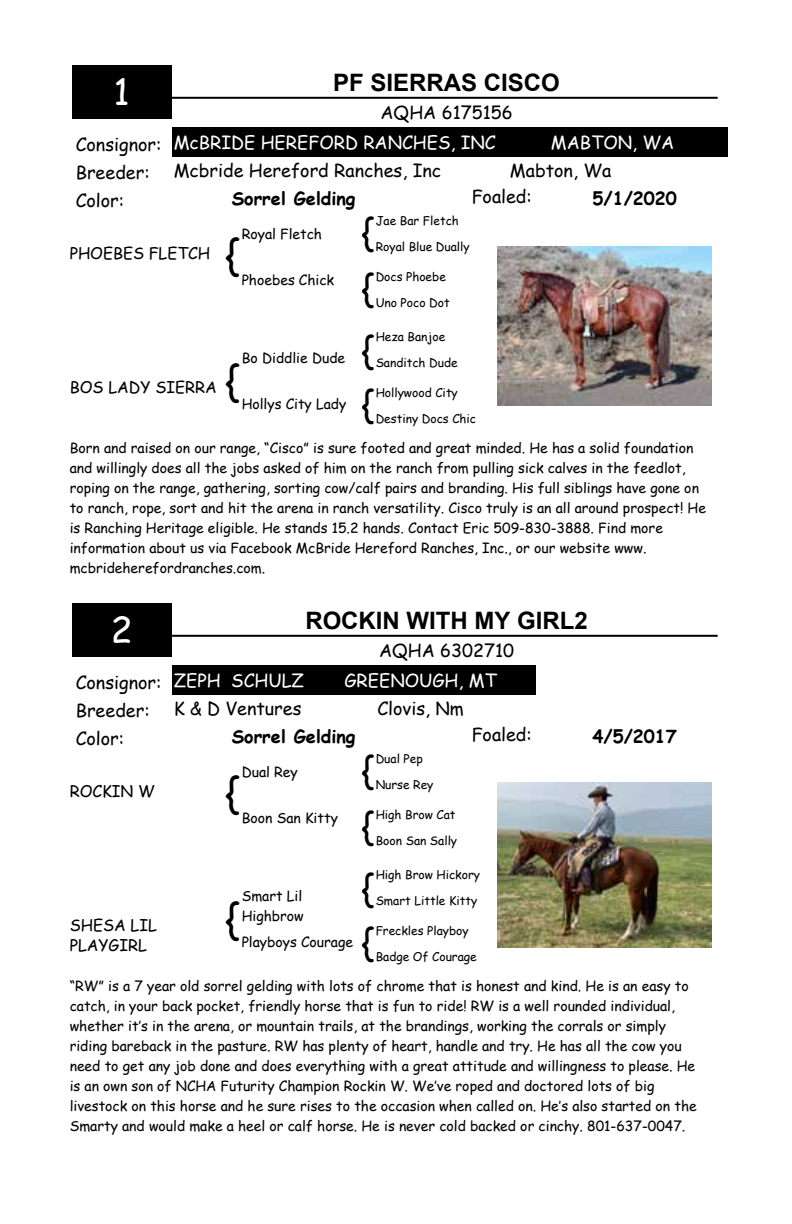
<style>
.page{position:relative;width:792px;height:1224px;background:#fff}
.page>*{position:absolute;margin:0;border:0;box-sizing:border-box;transform-origin:0 0}
.t1{font:40px "Comic Sans MS";color:#000}
.t2{font:36px/62px "Comic Sans MS";color:#000}
.t3{font:36px "Comic Sans MS";color:#fff}
.t4{font:700 24px "Arial";color:#000}
.t5{font:18px/28px "Comic Sans MS";color:#000}
.t6{font:18px "Comic Sans MS";color:#fff}
.t7{font:700 18px "Comic Sans MS";color:#000}
.t8{font:16px/20px "Comic Sans MS";color:#000}
.t9{font:14px/20px "Comic Sans MS";color:#000}
.t10{font:12px/26px "Comic Sans MS";color:#000}
</style>
<div class="page">
<div style="left:72px;top:65px;width:100px;height:54px;background:#000"></div>
<hr style="left:172px;top:97px;width:546px;height:2px;background:#000">
<img style="left:498px;top:247px;width:214px;height:158px">
<div style="left:498px;top:127px;width:230px;height:30px;background:#000"></div>
<div style="left:172px;top:127px;width:328px;height:30px;background:#000"></div>
<div style="left:72px;top:603px;width:100px;height:54px;background:#000"></div>
<hr style="left:172px;top:635px;width:546px;height:2px;background:#000">
<img style="left:498px;top:783px;width:214px;height:165px">
<div style="left:306px;top:665px;width:230px;height:30px;background:#000"></div>
<div style="left:172px;top:665px;width:136px;height:30px;background:#000"></div>
<h2 class="t3" style="left:114px;top:65px;width:18px">1</h2>
<h3 class="t4" style="left:333px;top:65px;width:228px">PF SIERRAS CISCO</h3>
<p class="t5" style="left:380px;top:98px;width:134px">AQHA 6175156</p>
<p class="t5" style="left:76px;top:130px;width:87px">Consignor:<br>Breeder:<br>Color:</p>
<p class="t6" style="left:174px;top:129px;width:324px">McBRIDE HEREFORD RANCHES, INC</p>
<p class="t6" style="left:551px;top:129px;width:125px">MABTON, WA</p>
<p class="t5" style="left:174px;top:156px;width:269px">Mcbride Hereford Ranches, Inc</p>
<p class="t7" style="left:232px;top:185px;width:125px">Sorrel Gelding</p>
<p class="t7" style="left:593px;top:185px;width:86px">5/1/2020</p>
<p class="t5" style="left:510px;top:156px;width:103px">Mabton, Wa</p>
<p class="t5" style="left:472px;top:182px;width:62px">Foaled:</p>
<h2 class="t2" style="left:362px;top:200px;width:15px">{</h2>
<p class="t10" style="left:376px;top:207px;width:96px">Jae Bar Fletch<br>Royal Blue Dually</p>
<p class="t9" style="left:242px;top:223px;width:82px">Royal Fletch</p>
<p class="t9" style="left:242px;top:269px;width:94px">Phoebes Chick</p>
<h1 class="t1" style="left:226px;top:225px;width:16px">{</h1>
<p class="t8" style="left:70px;top:242px;width:142px">PHOEBES FLETCH</p>
<p class="t10" style="left:376px;top:263px;width:76px">Docs Phoebe<br>Uno Poco Dot</p>
<h2 class="t2" style="left:362px;top:256px;width:15px">{ {</h2>
<h2 class="t2" style="left:362px;top:372px;width:15px">{</h2>
<p class="t10" style="left:376px;top:323px;width:83px">Heza Banjoe<br>Sanditch Dude</p>
<p class="t10" style="left:376px;top:379px;width:102px">Hollywood City<br>Destiny Docs Chic</p>
<p class="t9" style="left:70px;top:437px;width:638px">Born and raised on our range, “Cisco” is sure footed and great minded. He has a solid foundation and willingly does all the jobs asked of him on the ranch from pulling sick calves in the feedlot, roping on the range, gathering, sorting cow/calf pairs and branding. His full siblings have gone on to ranch, rope, sort and hit the arena in ranch versatility. Cisco truly is an all around prospect! He is Ranching Heritage eligible. He stands 15.2 hands. Contact Eric 509-830-3888. Find more information about us via Facebook McBride Hereford Ranches, Inc., or our website www. mcbrideherefordranches.com.</p>
<p class="t9" style="left:242px;top:347px;width:105px">Bo Diddlie Dude</p>
<p class="t9" style="left:242px;top:393px;width:106px">Hollys City Lady</p>
<h1 class="t1" style="left:226px;top:351px;width:16px">{</h1>
<p class="t8" style="left:70px;top:376px;width:149px">BOS LADY SIERRA</p>
<h2 class="t3" style="left:111px;top:603px;width:23px">2</h2>
<h3 class="t4" style="left:305px;top:603px;width:284px">ROCKIN WITH MY GIRL2</h3>
<p class="t5" style="left:379px;top:636px;width:137px">AQHA 6302710</p>
<p class="t5" style="left:76px;top:668px;width:87px">Consignor:<br>Breeder:<br>Color:</p>
<p class="t6" style="left:174px;top:667px;width:132px">ZEPH SCHULZ</p>
<p class="t6" style="left:344px;top:667px;width:154px">GREENOUGH, MT</p>
<p class="t5" style="left:377px;top:694px;width:88px">Clovis, Nm</p>
<p class="t5" style="left:174px;top:694px;width:129px">K &amp; D Ventures</p>
<p class="t7" style="left:232px;top:723px;width:125px">Sorrel Gelding</p>
<p class="t7" style="left:593px;top:723px;width:86px">4/5/2017</p>
<p class="t5" style="left:472px;top:720px;width:62px">Foaled:</p>
<h2 class="t2" style="left:362px;top:738px;width:15px">{</h2>
<p class="t10" style="left:376px;top:745px;width:59px">Dual Pep<br>Nurse Rey</p>
<p class="t9" style="left:242px;top:761px;width:58px">Dual Rey</p>
<p class="t9" style="left:242px;top:807px;width:98px">Boon San Kitty</p>
<h1 class="t1" style="left:226px;top:763px;width:16px">{</h1>
<p class="t8" style="left:70px;top:780px;width:87px">ROCKIN W</p>
<p class="t10" style="left:376px;top:801px;width:83px">High Brow Cat<br>Boon San Sally</p>
<h2 class="t2" style="left:362px;top:794px;width:15px">{ {</h2>
<h2 class="t2" style="left:362px;top:910px;width:15px">{</h2>
<p class="t10" style="left:376px;top:861px;width:106px">High Brow Hickory<br>Smart Little Kitty</p>
<p class="t10" style="left:376px;top:917px;width:103px">Freckles Playboy<br>Badge Of Courage</p>
<p class="t9" style="left:70px;top:975px;width:629px">“RW” is a 7 year old sorrel gelding with lots of chrome that is honest and kind. He is an easy to catch, in your back pocket, friendly horse that is fun to ride! RW is a well rounded individual, whether it’s in the arena, or mountain trails, at the brandings, working the corrals or simply riding bareback in the pasture. RW has plenty of heart, handle and try. He has all the cow you need to get any job done and does everything with a great attitude and willingness to please. He is an own son of NCHA Futurity Champion Rockin W. We’ve roped and doctored lots of big livestock on this horse and he sure rises to the occasion when called on. He’s also started on the Smarty and would make a heel or calf horse. He is never cold backed or cinchy. 801-637-0047.</p>
<p class="t9" style="left:242px;top:885px;width:64px">Smart Lil<br>Highbrow</p>
<p class="t9" style="left:242px;top:931px;width:113px">Playboys Courage</p>
<h1 class="t1" style="left:226px;top:889px;width:16px">{</h1>
<p class="t8" style="left:70px;top:914px;width:89px">SHESA LIL<br>PLAYGIRL</p>
</div>
